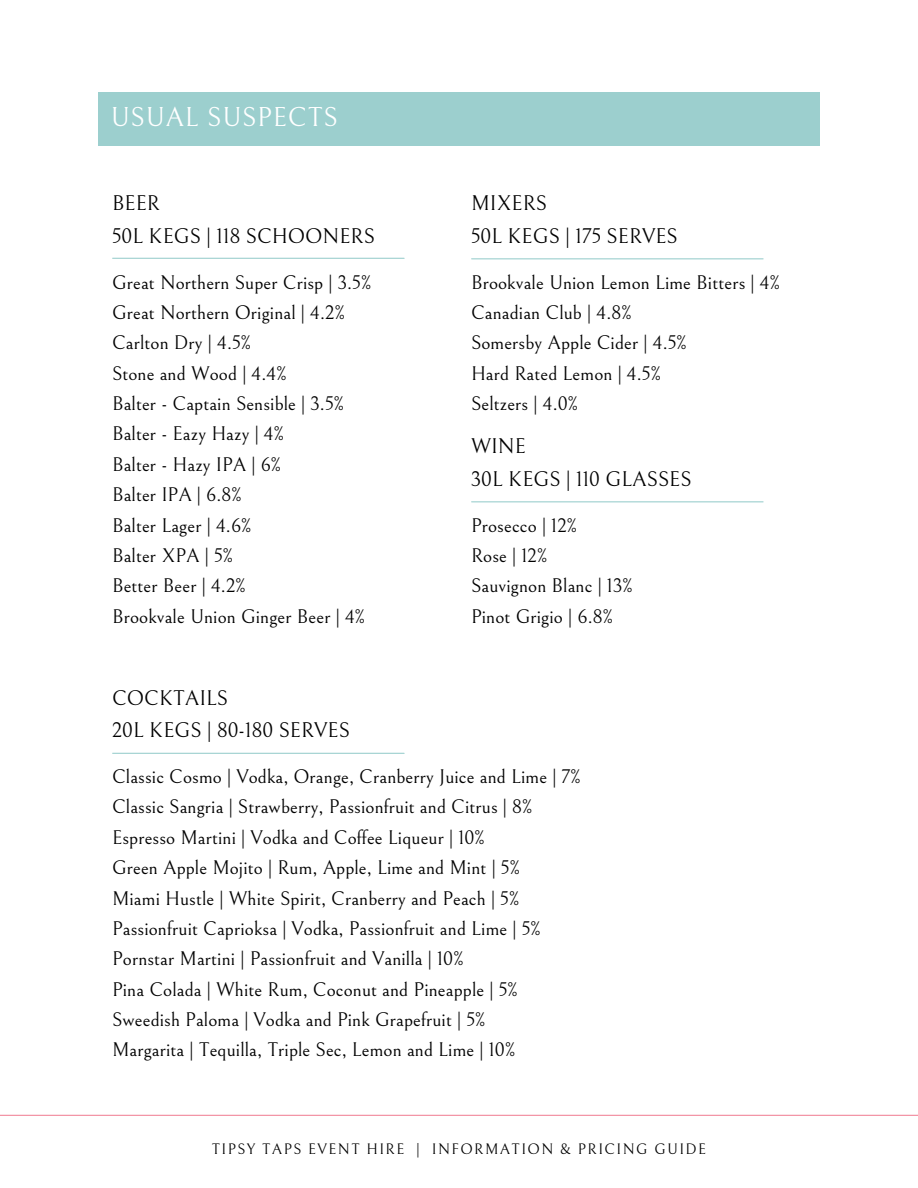
<style>
.page{position:relative;width:918px;height:1188px;background:#fff}
.page>*{position:absolute;margin:0;border:0;box-sizing:border-box;transform-origin:0 0}
.t1{font:27px "Bellefair";letter-spacing:.03em;color:#fff}
.t2{font:21px/32.7px "Bellefair";letter-spacing:.005em;color:#000}
.t3{font:19.5px/30.3px "Bellefair";letter-spacing:.005em;color:#000}
.t4{font:15px "Bellefair";letter-spacing:.1em;color:#000}
</style>
<div class="page">
<hr style="left:0;top:1115px;width:918px;height:1px;background:#f2899c">
<hr style="left:113px;top:258px;width:291px;height:1px;background:#9ccfce">
<hr style="left:472px;top:501px;width:291px;height:1px;background:#9ccfce">
<div style="left:98px;top:92px;width:722px;height:53px;background:#9ccfce"></div>
<hr style="left:472px;top:258px;width:291px;height:1px;background:#9ccfce">
<hr style="left:113px;top:753px;width:291px;height:1px;background:#9ccfce">
<h2 class="t1" style="left:111px;top:102px;width:229px">USUAL SUSPECTS</h2>
<h3 class="t2" style="left:112px;top:188px;width:264px">BEER<br>50L KEGS | 118 SCHOONERS</h3>
<p class="t3" style="left:112px;top:268px;width:261px">Great Northern Super Crisp | 3.5%<br>Great Northern Original | 4.2%<br>Carlton Dry | 4.5%<br>Stone and Wood | 4.4%<br>Balter - Captain Sensible | 3.5%<br>Balter - Eazy Hazy | 4%<br>Balter - Hazy IPA | 6%<br>Balter IPA | 6.8%<br>Balter Lager | 4.6%<br>Balter XPA | 5%<br>Better Beer | 4.2%<br>Brookvale Union Ginger Beer | 4%</p>
<p class="t2" style="left:112px;top:682px;width:239px">COCKTAILS<br>20L KEGS | 80-180 SERVES</p>
<h2 class="t2" style="left:471px;top:188px;width:208px">MIXERS<br>50L KEGS | 175 SERVES</h2>
<h3 class="t3" style="left:471px;top:268px;width:310px">Brookvale Union Lemon Lime Bitters | 4%<br>Canadian Club | 4.8%<br>Somersby Apple Cider | 4.5%<br>Hard Rated Lemon | 4.5%<br>Seltzers | 4.0%</h3>
<h3 class="t2" style="left:471px;top:431px;width:222px">WINE<br>30L KEGS | 110 GLASSES</h3>
<h2 class="t3" style="left:471px;top:511px;width:163px">Prosecco | 12%<br>Rose | 12%<br>Sauvignon Blanc | 13%<br>Pinot Grigio | 6.8%</h2>
<h3 class="t3" style="left:112px;top:762px;width:470px">Classic Cosmo | Vodka, Orange, Cranberry Juice and Lime | 7% Classic Sangria | Strawberry, Passionfruit and Citrus | 8% Espresso Martini | Vodka and Coffee Liqueur | 10%<br>Green Apple Mojito | Rum, Apple, Lime and Mint | 5%<br>Miami Hustle | White Spirit, Cranberry and Peach | 5% Passionfruit Caprioksa | Vodka, Passionfruit and Lime | 5% Pornstar Martini | Passionfruit and Vanilla | 10%<br>Pina Colada | White Rum, Coconut and Pineapple | 5% Sweedish Paloma | Vodka and Pink Grapefruit | 5%<br>Margarita | Tequilla, Triple Sec, Lemon and Lime | 10%</h3>
<h2 class="t4" style="left:212px;top:1141px;width:496px">TIPSY TAPS EVENT HIRE | INFORMATION &amp; PRICING GUIDE</h2>
</div>
